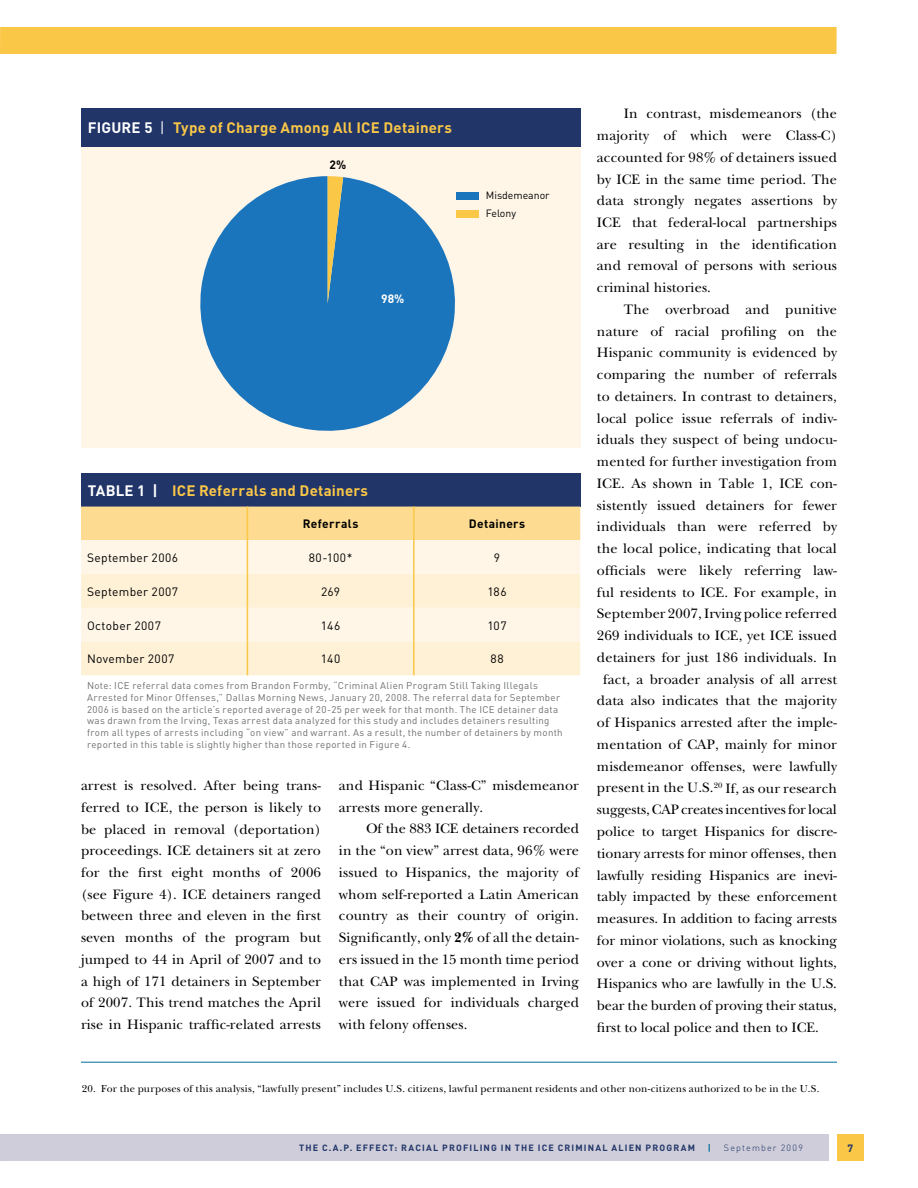
<style>
.page{position:relative;width:918px;height:1188px;background:#fff}
.page>*{position:absolute;margin:0;border:0;box-sizing:border-box;transform-origin:0 0}
.t1{font:700 15px "DIN";letter-spacing:.015em;color:#fac747}
.t2{font:700 15px "DIN";color:#fff}
.t3{font:14.25px/21.8px "New Baskerville";letter-spacing:.01em;color:#000;text-align:justify}
.t4{font:14.25px "New Baskerville";letter-spacing:-.01em;color:#000}
.t5{font:12px "DIN";letter-spacing:.03em;color:#000}
.t6{font:700 12px "DIN";letter-spacing:.035em;color:#000}
.t7{font:700 12px "DIN";color:#fff}
.t8{font:10.5px "New Baskerville";letter-spacing:.02em;color:#000}
.t9{font:10.5px/18.3px "DIN";color:#010101}
.t10{font:700 10.5px "DIN";color:#213569}
.t11{font:9.75px/11.7px "DIN";letter-spacing:.035em;color:#6d6f71}
.t12{font:700 9px "DIN";letter-spacing:.125em;color:#213569}
.t13{font:300 9px "DIN";letter-spacing:.13em;color:#213569}
.t14{font:700 9px "DIN";color:#006d9b}
.s1{color:#fff}
.s2{font-weight:400;color:#fff}
.s3{font-weight:700}
</style>
<div class="page">
<div style="left:837px;top:1134px;width:27px;height:27px;background:#fac747"></div>
<div style="left:0;top:1134px;width:829px;height:27px;background:#cecdd9"></div>
<div style="left:0;top:27px;width:837px;height:27px;background:#fac747"></div>
<div style="left:81px;top:109px;width:499px;height:339px;background:#fff6e8"></div>
<svg style="left:200px;top:176px;width:263px;height:255px;fill:#1b75bc"></svg>
<svg style="left:328px;top:176px;width:15px;height:127px;background:#8d9f81"></svg>
<div style="left:456px;top:192px;width:22px;height:7px;background:#1b75bc"></div>
<div style="left:456px;top:210px;width:22px;height:8px;background:#fac746"></div>
<div style="left:81px;top:108px;width:500px;height:38px;background:#213569"></div>
<div style="left:81px;top:473px;width:499px;height:34px;background:#213569"></div>
<div style="left:81px;top:507px;width:499px;height:33px;background:#fddb91"></div>
<div style="left:81px;top:540px;width:499px;height:34px;background:#fff6e8"></div>
<svg style="left:81px;top:574px;width:499px;height:101px;background:#fef2dc"></svg>
<hr style="left:413px;top:507px;width:2px;height:33px;background:#fac747">
<hr style="left:413px;top:540px;width:2px;height:34px;background:#fac747">
<hr style="left:413px;top:574px;width:2px;height:34px;background:#fac747">
<hr style="left:413px;top:608px;width:2px;height:34px;background:#fac747">
<hr style="left:413px;top:642px;width:2px;height:33px;background:#fac747">
<hr style="left:247px;top:507px;width:1px;height:33px;background:#fac747">
<hr style="left:247px;top:540px;width:1px;height:34px;background:#fac747">
<hr style="left:247px;top:574px;width:1px;height:34px;background:#fac747">
<hr style="left:247px;top:608px;width:1px;height:34px;background:#fac747">
<hr style="left:247px;top:642px;width:1px;height:33px;background:#fac747">
<hr style="left:81px;top:1062px;width:756px;height:1px;background:#006d9b">
<p class="t2" style="left:88px;top:118px;width:9px">FIGU</p>
<p class="t1" style="left:122px;top:118px;width:332px"><span class="s1">RE 5</span> <span class="s2">|</span> Type of Charge Among All ICE Detainers</p>
<p class="t6" style="left:330px;top:157px;width:18px">2%</p>
<p class="t7" style="left:381px;top:291px;width:25px">98%</p>
<p class="t9" style="left:486px;top:186px;width:65px">Misdemeanor<br>Felony</p>
<p class="t1" style="left:88px;top:481px;width:282px"><span class="s1">Table 1 |</span> ICE Referrals and Detainers</p>
<p class="t6" style="left:303px;top:516px;width:57px">Referrals</p>
<p class="t6" style="left:469px;top:516px;width:58px">Detainers</p>
<p class="t5" style="left:87px;top:550px;width:93px">September 2006</p>
<p class="t5" style="left:309px;top:550px;width:45px">80-100*</p>
<p class="t5" style="left:494px;top:550px;width:8px">9</p>
<p class="t5" style="left:87px;top:584px;width:93px">September 2007</p>
<p class="t5" style="left:321px;top:584px;width:21px">269</p>
<p class="t5" style="left:487px;top:584px;width:21px">186</p>
<p class="t5" style="left:87px;top:618px;width:75px">October 2007</p>
<p class="t5" style="left:321px;top:618px;width:21px">146</p>
<p class="t5" style="left:487px;top:618px;width:21px">107</p>
<p class="t5" style="left:87px;top:652px;width:89px">November 2007</p>
<p class="t5" style="left:321px;top:652px;width:21px">140</p>
<p class="t5" style="left:490px;top:652px;width:15px">88</p>
<p class="t11" style="left:87px;top:680px;width:477px">Note: ICE referral data comes from Brandon Formby, “Criminal Alien Program Still Taking Illegals Arrested for Minor Offenses,” Dallas Morning News, January 20, 2008. The referral data for September 2006 is based on the article’s reported average of 20-25 per week for that month. The ICE detainer data was drawn from the Irving, Texas arrest data analyzed for this study and includes detainers resulting from all types of arrests including “on view” and warrant. As a result, the number of detainers by month reported in this table is slightly higher than those reported in Figure 4.</p>
<p class="t3" style="left:81px;top:775px;width:242px">arrest is resolved. After being trans&shy;ferred to ICE, the person is likely to be placed in removal (deportation) proceedings. ICE detainers sit at zero for the first eight months of 2006 (see Figure 4). ICE detainers ranged between three and eleven in the first seven months of the program but jumped to 44 in April of 2007 and to a high of 171 detainers in September of 2007. This trend matches the April rise in Hispanic traffic-related arrests</p>
<p class="t3" style="left:339px;top:775px;width:241px">and Hispanic “Class-C” misdemeanor arrests more generally.</p>
<p class="t3" style="left:339px;top:818px;width:242px;text-indent:27px">Of the 883 ICE detainers recorded in the “on view” arrest data, 96% were issued to Hispanics, the majority of whom self-reported a Latin American country as their country of origin.<br>Significantly, only <span class="s3">2%</span> of all the detain&shy;ers issued in the 15 month time period that CAP was implemented in Irving were issued for individuals charged with felony offenses.</p>
<p class="t3" style="left:597px;top:103px;width:242px;text-indent:27px">In contrast, misdemeanors (the majority of which were Class-C) accounted for 98% of detainers issued by ICE in the same time period. The data strongly negates assertions by ICE that federal-local partnerships are resulting in the identification and removal of persons with serious criminal histories.</p>
<p class="t3" style="left:624px;top:299px;width:215px">The overbroad and punitive</p>
<p class="t3" style="left:597px;top:320px;width:241px">nature of racial profiling on the</p>
<p class="t3" style="left:597px;top:342px;width:241px">Hispanic community is evidenced by</p>
<p class="t3" style="left:597px;top:364px;width:242px">comparing the number of referrals</p>
<p class="t3" style="left:597px;top:386px;width:241px">to detainers. In contrast to detainers,</p>
<p class="t3" style="left:597px;top:407px;width:241px">local police issue referrals of indiv-</p>
<p class="t3" style="left:597px;top:429px;width:241px">iduals they suspect of being undocu-</p>
<p class="t3" style="left:597px;top:451px;width:241px">mented for further investigation from</p>
<p class="t3" style="left:597px;top:473px;width:241px">ICE. As shown in Table 1, ICE con-</p>
<p class="t3" style="left:597px;top:494px;width:241px">sistently issued detainers for fewer</p>
<p class="t3" style="left:597px;top:516px;width:242px">individuals than were referred by</p>
<p class="t3" style="left:597px;top:538px;width:241px">the local police, indicating that local</p>
<p class="t3" style="left:597px;top:560px;width:242px">officials were likely referring law-</p>
<p class="t3" style="left:597px;top:581px;width:242px">ful residents to ICE. For example, in</p>
<p class="t3" style="left:597px;top:603px;width:241px">September 2007, Irving police referred</p>
<p class="t3" style="left:597px;top:625px;width:241px">269 individuals to ICE, yet ICE issued</p>
<p class="t3" style="left:597px;top:647px;width:241px">detainers for just 186 individuals. In</p>
<p class="t3" style="left:603px;top:668px;width:235px">fact, a broader analysis of all arrest</p>
<p class="t3" style="left:597px;top:690px;width:241px">data also indicates that the majority</p>
<p class="t3" style="left:597px;top:712px;width:241px">of Hispanics arrested after the imple-</p>
<p class="t3" style="left:597px;top:734px;width:241px">mentation of CAP, mainly for minor</p>
<p class="t3" style="left:597px;top:755px;width:241px">misdemeanor offenses, were lawfully</p>
<p class="t3" style="left:597px;top:777px;width:241px">present in the U.S.<sup>20</sup> If, as our research</p>
<p class="t4" style="left:597px;top:801px;width:241px">suggests, CAP creates incentives for local</p>
<p class="t3" style="left:597px;top:821px;width:241px">police to target Hispanics for discre-</p>
<p class="t3" style="left:597px;top:842px;width:241px">tionary arrests for minor offenses, then</p>
<p class="t3" style="left:597px;top:864px;width:242px">lawfully residing Hispanics are inevi-</p>
<p class="t3" style="left:597px;top:886px;width:242px">tably impacted by these enforcement</p>
<p class="t3" style="left:597px;top:908px;width:241px">measures. In addition to facing arrests</p>
<p class="t3" style="left:597px;top:929px;width:241px">for minor violations, such as knocking</p>
<p class="t3" style="left:597px;top:951px;width:241px">over a cone or driving without lights,</p>
<p class="t3" style="left:597px;top:973px;width:241px">Hispanics who are lawfully in the U.S.</p>
<p class="t3" style="left:597px;top:995px;width:241px">bear the burden of proving their status,</p>
<p class="t3" style="left:597px;top:1016px;width:224px">first to local police and then to ICE.</p>
<p class="t8" style="left:82px;top:1083px;width:739px">20. For the purposes of this analysis, “lawfully present” includes U.S. citizens, lawful permanent residents and other non-citizens authorized to be in the U.S.</p>
<p class="t12" style="left:299px;top:1142px;width:397px">The C.A.P. Effect: Racial Profiling in the ICE Criminal Alien Progra m</p>
<p class="t14" style="left:708px;top:1142px;width:5px">|</p>
<p class="t13" style="left:724px;top:1142px;width:81px">September 2009</p>
<p class="t10" style="left:848px;top:1141px;width:7px">7</p>
</div>
